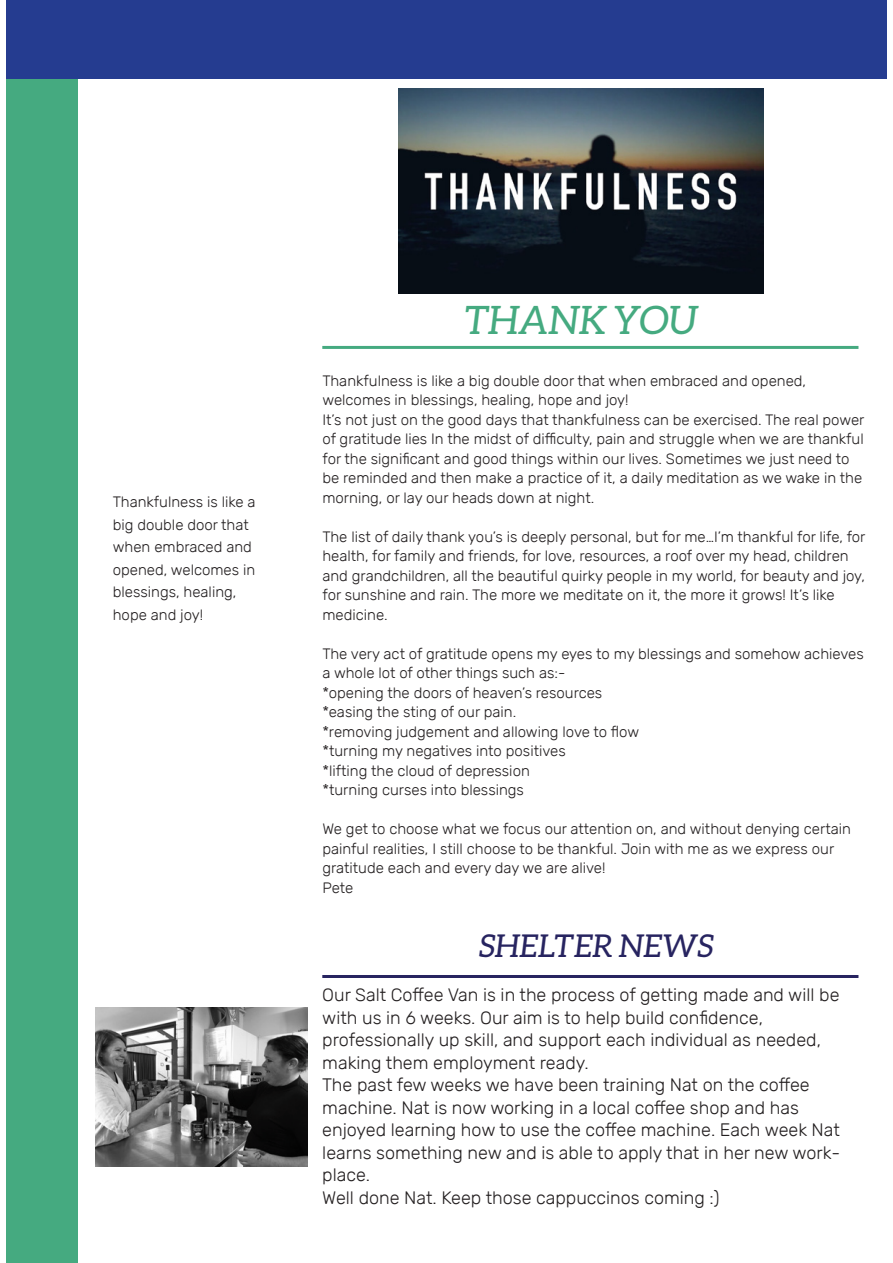
<style>
.page{position:relative;width:893px;height:1263px;background:#fff}
.page>*{position:absolute;margin:0;border:0;box-sizing:border-box;transform-origin:0 0}
.t1{font:italic 39.15px "Aleo";color:#45aa80}
.t2{font:italic 31.5px "Aleo";color:#272460}
.t3{font:300 18px/22.5px "Rubik";color:#231f20}
.t4{font:300 15px/19.5px "Rubik";color:#231f20}
</style>
<div class="page">
<div style="left:6px;top:79px;width:72px;height:1184px;background:#45aa80"></div>
<div style="left:6px;top:0;width:881px;height:79px;background:#253c90"></div>
<hr style="left:322px;top:346px;width:536px;height:3px;background:#45aa80">
<hr style="left:322px;top:975px;width:536px;height:3px;background:#272460">
<img style="left:96px;top:1008px;width:212px;height:159px">
<img style="left:399px;top:89px;width:364px;height:204px">
<p class="t4" style="left:113px;top:491px;width:144px;line-height:22.5px">Thankfulness is like a big double door that when embraced and opened, welcomes in blessings, healing, hope and joy!</p>
<h1 class="t1" style="left:465px;top:298px;width:234px">THANK YOU</h1>
<p class="t4" style="left:322px;top:371px;width:544px">Thankfulness is like a big double door that when embraced and opened, welcomes in blessings, healing, hope and joy!<br>It’s not just on the good days that thankfulness can be exercised. The real power of gratitude lies In the midst of difficulty, pain and struggle when we are thankful for the significant and good things within our lives. Sometimes we just need to be reminded and then make a practice of it, a daily meditation as we wake in the morning, or lay our heads down at night.</p>
<p class="t4" style="left:322px;top:527px;width:545px">The list of daily thank you’s is deeply personal, but for me…I’m thankful for life, for health, for family and friends, for love, resources, a roof over my head, children and grandchildren, all the beautiful quirky people in my world, for beauty and joy, for sunshine and rain. The more we meditate on it, the more it grows! It’s like medicine.</p>
<p class="t4" style="left:322px;top:644px;width:543px">The very act of gratitude opens my eyes to my blessings and somehow achieves a whole lot of other things such as:-<br>*opening the doors of heaven’s resources<br>*easing the sting of our pain.<br>*removing judgement and allowing love to flow<br>*turning my negatives into positives<br>*lifting the cloud of depression<br>*turning curses into blessings</p>
<p class="t4" style="left:322px;top:819px;width:530px">We get to choose what we focus our attention on, and without denying certain painful realities, I still choose to be thankful. Join with me as we express our gratitude each and every day we are alive!<br>Pete</p>
<h2 class="t2" style="left:479px;top:928px;width:236px">SHELTER NEWS</h2>
<p class="t3" style="left:322px;top:984px;width:519px">Our Salt Coffee Van is in the process of getting made and will be with us in 6 weeks. Our aim is to help build confidence, professionally up skill, and support each individual as needed, making them employment ready.<br>The past few weeks we have been training Nat on the coffee machine. Nat is now working in a local coffee shop and has enjoyed learning how to use the coffee machine. Each week Nat learns something new and is able to apply that in her new work&shy;place.<br>Well done Nat. Keep those cappuccinos coming :)</p>
</div>
